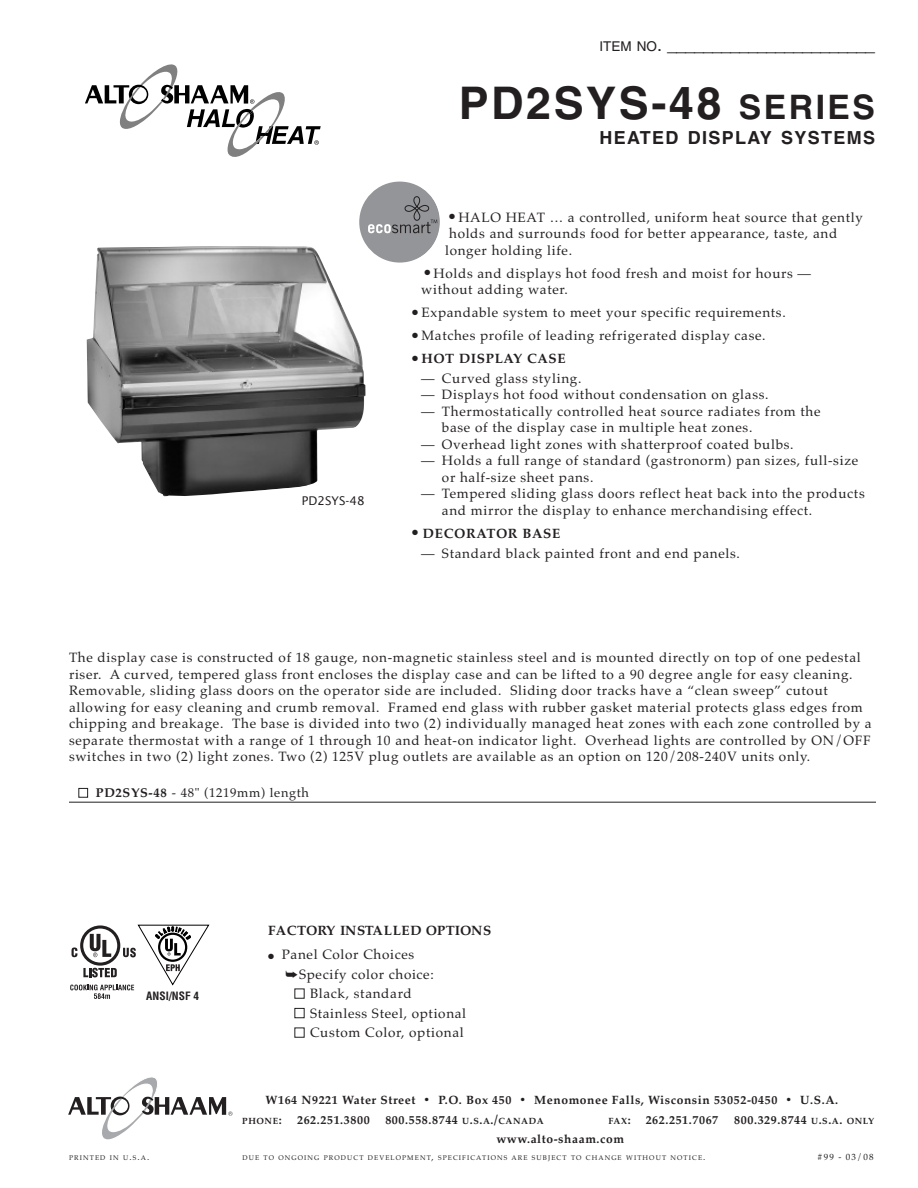
<style>
.page{position:relative;width:918px;height:1188px;background:#fff}
.page>*{position:absolute;margin:0;border:0;box-sizing:border-box;transform-origin:0 0}
.t1{font:700 45px "Helvetica";letter-spacing:.055em;color:#231f20}
.t2{font:18px "Helvetica";color:#231f20}
.t3{font:700 18px "Helvetica";letter-spacing:.075em;color:#231f20}
.t4{font:13.5px/16.5px "Palatino";letter-spacing:.05em;color:#231f20}
.t5{font:13.5px "Palatino Bold TT";letter-spacing:.05em;color:#231f20}
.t6{font:700 13.5px "Palatino";letter-spacing:.005em;color:#231f20}
.t7{font:12.75px "Palatino";letter-spacing:.05em;color:#231f20}
.t8{font:12px "Palatino Bold TT";letter-spacing:.05em;color:#231f20}
.t9{font:12px "Lucida Sans";color:#231f20}
.t10{font:700 condensed 11.25px "Helvetica";color:#231f20}
.t11{font:9px "Palatino";color:#231f20}
.t12{font:9px "Palatino Bold TT";letter-spacing:.065em;color:#231f20}
.t13{font:6.75px "Palatino";letter-spacing:.16em;color:#231f20}
.s1{font-size:13.5px}
.s2{font-size:33.75px}
.s3{color:#fff}
.s4{font-family:"Palatino Bold TT"}
.s5{font-size:12px}
.s6{font-size:9px}
</style>
<div class="page">
<svg style="left:85px;top:64px;width:236px;height:93px"></svg>
<hr style="left:69px;top:802px;width:807px;height:1px;background:#231f20">
<svg style="left:70px;top:925px;width:140px;height:74px"></svg>
<svg style="left:68px;top:1077px;width:164px;height:63px"></svg>
<img style="left:87px;top:246px;width:279px;height:250px">
<svg style="left:359px;top:182px;width:81px;height:81px"></svg>
<h2 class="t2" style="left:600px;top:38px;width:277px"><span class="s1">ITEM NO</span>. _______________________</h2>
<p class="t9" style="left:302px;top:495px;width:64px">PD2SYS-48</p>
<h1 class="t1" style="left:459px;top:86px;width:418px">PD2SYS-48 <span class="s2">SERIES</span></h1>
<h2 class="t3" style="left:599px;top:131px;width:277px">HEATED DISPLAY SYSTEMS</h2>
<p class="t4" style="left:445px;top:209px;width:419px">● HALO HEAT … a controlled, uniform heat source that gently holds and surrounds food for better appearance, taste, and longer holding life.</p>
<p class="t4" style="left:421px;top:265px;width:391px">● Holds and displays hot food fresh and moist for hours — without adding water.</p>
<p class="t4" style="left:412px;top:304px;width:375px">● Expandable system to meet your specific requirements.</p>
<p class="t4" style="left:412px;top:327px;width:355px">● Matches profile of leading refrigerated display case.</p>
<p class="t5" style="left:412px;top:351px;width:155px">● HOT DISPLAY CASE</p>
<p class="t4" style="left:421px;top:370px;width:162px">— Curved glass styling.</p>
<p class="t4" style="left:421px;top:387px;width:349px">— Displays hot food without condensation on glass.</p>
<p class="t4" style="left:442px;top:403px;width:380px;text-indent:-21px">— Thermostatically controlled heat source radiates from the base of the display case in multiple heat zones.</p>
<p class="t4" style="left:421px;top:436px;width:374px">— Overhead light zones with shatterproof coated bulbs.</p>
<p class="t4" style="left:442px;top:453px;width:418px;text-indent:-21px">— Holds a full range of standard (gastronorm) pan sizes, full-size or half-size sheet pans.</p>
<p class="t4" style="left:442px;top:486px;width:424px;text-indent:-21px">— Tempered sliding glass doors reflect heat back into the products and mirror the display to enhance merchandising effect.</p>
<p class="t5" style="left:412px;top:525px;width:150px">● DECORATOR BASE</p>
<p class="t4" style="left:421px;top:545px;width:320px">— Standard black painted front and end panels.</p>
<p class="t4" style="left:69px;top:649px;width:804px">The display case is constructed of 18 gauge, non-magnetic stainless steel and is mounted directly on top of one pedestal riser. A curved, tempered glass front encloses the display case and can be lifted to a 90 degree angle for easy cleaning.<br>Removable, sliding glass doors on the operator side are included. Sliding door tracks have a “clean sweep” cutout allowing for easy cleaning and crumb removal. Framed end glass with rubber gasket material protects glass edges from chipping and breakage. The base is divided into two (2) individually managed heat zones with each zone controlled by a separate thermostat with a range of 1 through 10 and heat-on indicator light. Overhead lights are controlled by ON/OFF switches in two (2) light zones. Two (2) 125V plug outlets are available as an option on 120/208-240V units only.</p>
<p class="t7" style="left:78px;top:785px;width:232px"><span class="s3">■</span> <span class="s4">PD2SYS-48</span> - 48" (1219mm) length</p>
<p class="t10" style="left:146px;top:989px;width:54px">ANSI/NSF 4</p>
<p class="t6" style="left:268px;top:922px;width:225px">FACTORY INSTALLED OPTIONS</p>
<p class="t4" style="left:285px;top:945px;width:150px;line-height:19.5px;text-indent:-17px">● Panel Color Choices ➥Specify color choice:</p>
<p class="t4" style="left:294px;top:985px;width:119px"><span class="s3">■</span> Black, standard</p>
<p class="t4" style="left:294px;top:1005px;width:173px"><span class="s3">■</span> Stainless Steel, optional</p>
<p class="t4" style="left:294px;top:1024px;width:171px"><span class="s3">■</span> Custom Color, optional</p>
<p class="t8" style="left:266px;top:1093px;width:574px">W164 N9221 Water Street • P.O. Box 450 • Menomonee Falls, Wisconsin 53052-0450 • U.S.A.</p>
<p class="t12" style="left:242px;top:1115px;width:41px">PHONE<span class="s5">:</span></p>
<p class="t8" style="left:297px;top:1112px;width:74px">262.251.3800</p>
<p class="t8" style="left:385px;top:1112px;width:160px">800.558.8744 <span class="s6">U</span>.<span class="s6">S</span>.<span class="s6">A</span>./<span class="s6">CANADA</span></p>
<p class="t8" style="left:608px;top:1112px;width:111px"><span class="s6">FAX</span>: 262.251.7067</p>
<p class="t8" style="left:734px;top:1112px;width:141px">800.329.8744 <span class="s6">U</span>.<span class="s6">S</span>.<span class="s6">A</span>. <span class="s6">ONLY</span></p>
<p class="t8" style="left:496px;top:1131px;width:129px">www.alto-shaam.com</p>
<p class="t13" style="left:69px;top:1154px;width:82px">PRINTED IN U<span class="s6">.</span>S<span class="s6">.</span>A<span class="s6">.</span></p>
<p class="t13" style="left:242px;top:1154px;width:465px">DUE TO ONGOING PRODUCT DEVELOPMENT<span class="s6">,</span> SPECIFICATIONS ARE SUBJECT TO CHANGE WITHOUT NOTICE<span class="s6">.</span></p>
<p class="t11" style="left:817px;top:1152px;width:58px">#99 - 03/08</p>
</div>
